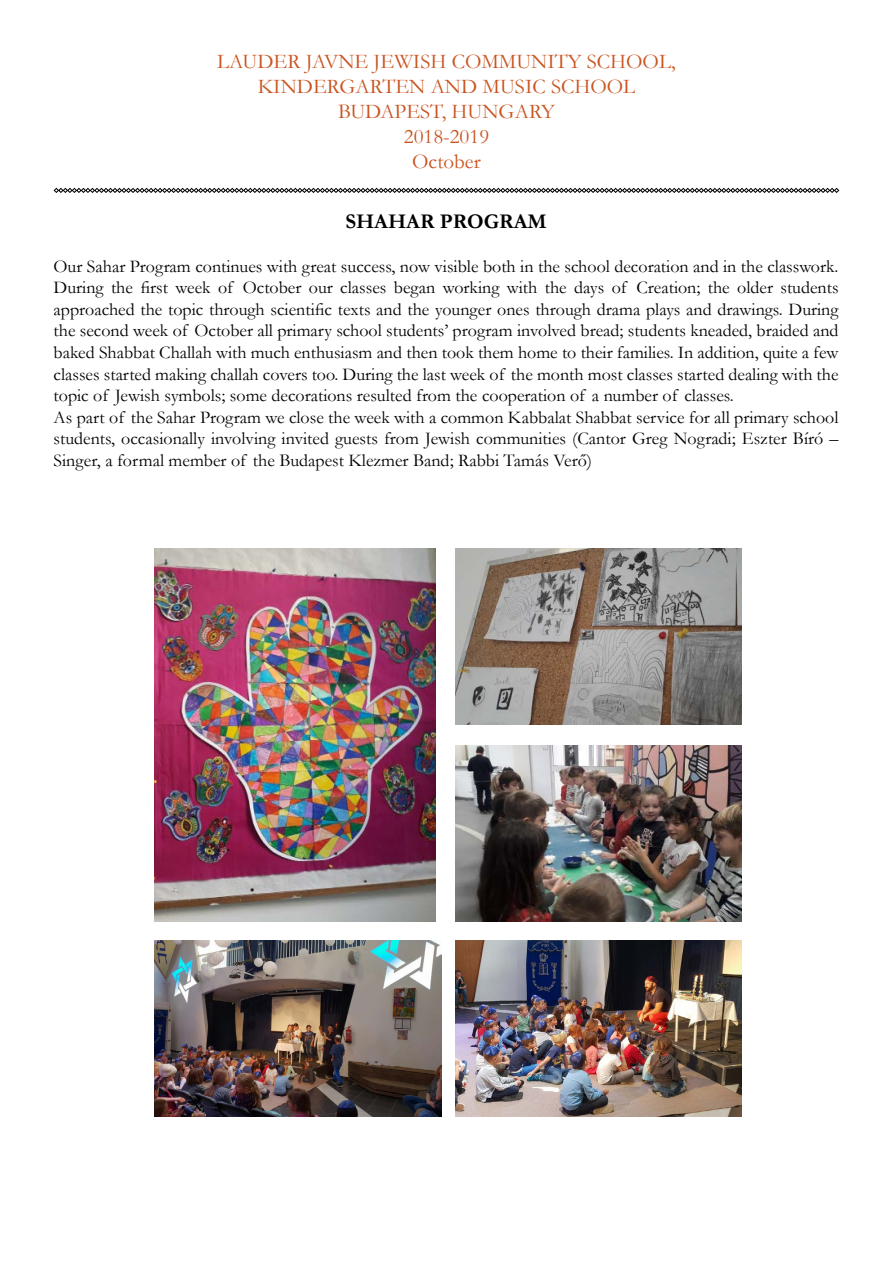
<style>
.page{position:relative;width:893px;height:1263px;background:#fff}
.page>*{position:absolute;margin:0;border:0;box-sizing:border-box;transform-origin:0 0}
.t1{font:21px/25.2px "Garamond";color:#c95420;text-align:center}
.t2{font:700 21px "Garamond";color:#000}
.t3{font:18px/21.6px "Garamond";color:#000}
</style>
<div class="page">
<svg style="left:54px;top:188px;width:785px;height:5px"></svg>
<img style="left:455px;top:549px;width:287px;height:175px">
<img style="left:455px;top:746px;width:287px;height:175px">
<img style="left:154px;top:549px;width:282px;height:372px">
<img style="left:455px;top:941px;width:287px;height:175px">
<img style="left:154px;top:941px;width:287px;height:175px">
<p class="t1" style="left:217px;top:48px;width:460px">LAUDER JAVNE JEWISH COMMUNITY SCHOOL,<br>KINDERGARTEN AND MUSIC SCHOOL<br>BUDAPEST, HUNGARY<br>2018-2019<br>October</p>
<p class="t2" style="left:345px;top:207px;width:203px">SHAHAR PROGRAM</p>
<p class="t3" style="left:54px;top:255px;width:786px">Our Sahar Program continues with great success, now visible both in the school decoration and in the classwork.<br>During the first week of October our classes began working with the days of Creation; the older students approached the topic through scientific texts and the younger ones through drama plays and drawings. During the second week of October all primary school students’ program involved bread; students kneaded, braided and baked Shabbat Challah with much enthusiasm and then took them home to their families. In addition, quite a few classes started making challah covers too. During the last week of the month most classes started dealing with the topic of Jewish symbols; some decorations resulted from the cooperation of a number of classes.<br>As part of the Sahar Program we close the week with a common Kabbalat Shabbat service for all primary school students, occasionally involving invited guests from Jewish communities (Cantor Greg Nogradi; Eszter Bíró – Singer, a formal member of the Budapest Klezmer Band; Rabbi Tamás Verő)</p>
</div>
